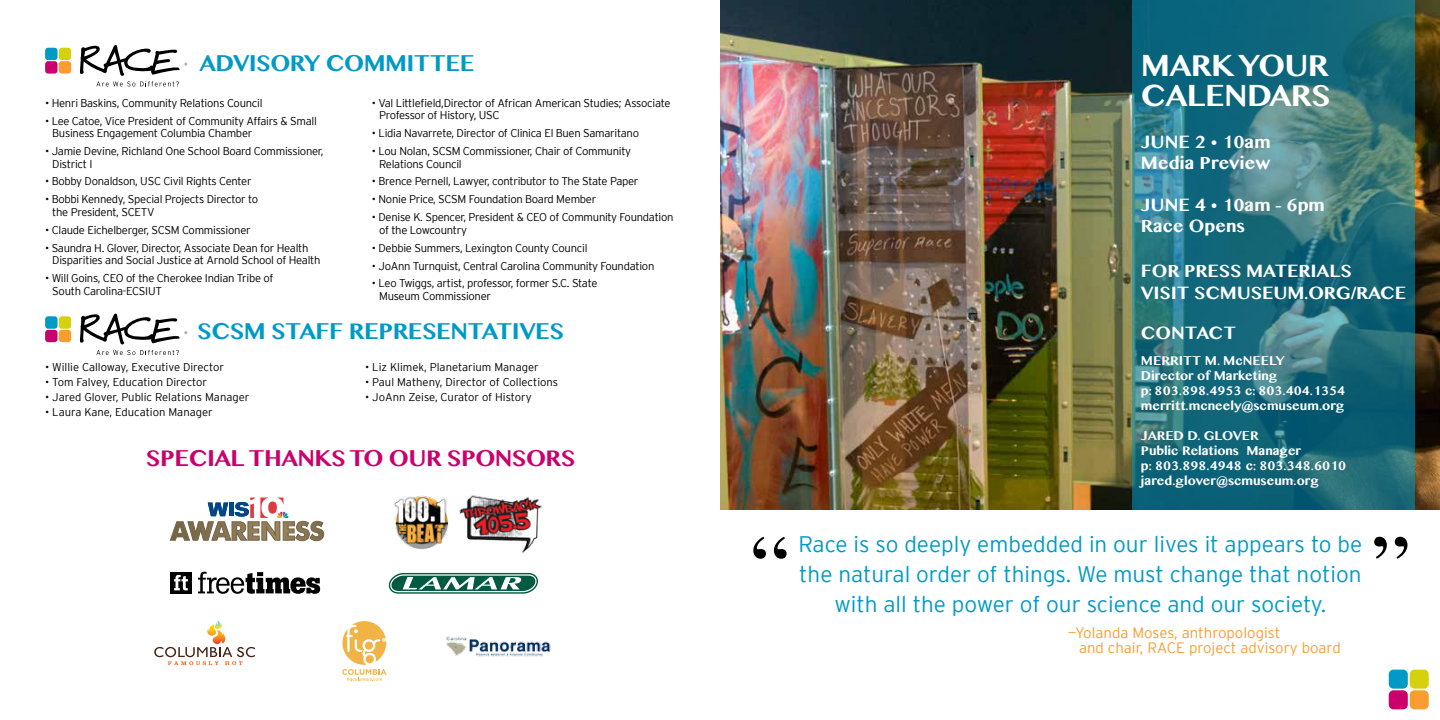
<style>
.page{position:relative;width:1440px;height:720px;background:#fff}
.page>*{position:absolute;margin:0;border:0;box-sizing:border-box;transform-origin:0 0}
.t1{font:700 30px/30px "Malayalam MN";letter-spacing:-.025em;color:#fff}
.t2{font:300 22.5px/30px "Interstate";color:#009ac7;text-align:center}
.t3{font:700 22.5px "Malayalam MN";letter-spacing:-.025em;color:#009ac7}
.t4{font:700 22.5px "Malayalam MN";letter-spacing:-.025em;color:#ca006c}
.t5{font:700 17.5px/21px "Malayalam MN";letter-spacing:-.01em;color:#fff}
.t6{font:300 15px/15px "Interstate";color:#f99d31}
.t7{font:700 12.5px/15px "Malayalam MN";color:#fff}
.t8{font:300 11.25px/12.5px "Interstate";letter-spacing:-.025em;color:#000}
.t9{font:300 11.25px "Interstate";color:#000}
</style>
<div class="page">
<img style="left:721px;top:0;width:719px;height:509px">
<div style="left:1389px;top:670px;width:19px;height:19px;background:#009ac7;border-radius:5px"></div>
<div style="left:1410px;top:670px;width:19px;height:19px;background:#d5d10e;border-radius:5px"></div>
<div style="left:1389px;top:690px;width:19px;height:19px;background:#ca006c;border-radius:5px"></div>
<div style="left:1410px;top:690px;width:19px;height:19px;background:#f99d31;border-radius:5px"></div>
<svg style="left:389px;top:573px;width:149px;height:21px"></svg>
<svg style="left:154px;top:621px;width:101px;height:44px"></svg>
<img style="left:446px;top:636px;width:105px;height:21px">
<svg style="left:250px;top:497px;width:34px;height:1px"></svg>
<svg style="left:170px;top:498px;width:154px;height:43px"></svg>
<svg style="left:198px;top:572px;width:122px;height:22px"></svg>
<div style="left:170px;top:572px;width:22px;height:22px;background:#000"></div>
<svg style="left:174px;top:575px;width:14px;height:15px"></svg>
<img style="left:394px;top:496px;width:54px;height:54px">
<img style="left:459px;top:495px;width:84px;height:58px">
<svg style="left:342px;top:621px;width:44px;height:60px"></svg>
<svg style="left:753px;top:537px;width:34px;height:22px"></svg>
<svg style="left:1374px;top:537px;width:34px;height:22px"></svg>
<svg style="left:1132px;top:0;width:282px;height:509px;background:#226f7d"></svg>
<div style="left:45px;top:48px;width:13px;height:12px;background:#009ac7;border-radius:3px"></div>
<div style="left:59px;top:48px;width:12px;height:12px;background:#d5d10e;border-radius:3px"></div>
<div style="left:45px;top:61px;width:13px;height:13px;background:#ca006c;border-radius:3px"></div>
<div style="left:59px;top:61px;width:12px;height:13px;background:#f99d31;border-radius:3px"></div>
<svg style="left:80px;top:45px;width:107px;height:42px"></svg>
<div style="left:45px;top:316px;width:13px;height:13px;background:#009ac7;border-radius:3px"></div>
<div style="left:59px;top:316px;width:12px;height:13px;background:#d5d10e;border-radius:3px"></div>
<div style="left:45px;top:330px;width:13px;height:12px;background:#ca006c;border-radius:3px"></div>
<div style="left:59px;top:330px;width:12px;height:12px;background:#f99d31;border-radius:3px"></div>
<svg style="left:80px;top:313px;width:107px;height:42px"></svg>
<h2 class="t3" style="left:199px;top:48px;width:277px">ADVISORY COMMITTEE</h2>
<p class="t8" style="left:45px;top:96px;width:219px">• Henri Baskins, Community Relations Council</p>
<p class="t8" style="left:52px;top:114px;width:266px;text-indent:-7px">• Lee Catoe, Vice President of Community Affairs &amp; Small<br>Business Engagement Columbia Chamber</p>
<p class="t8" style="left:52px;top:145px;width:273px;text-indent:-7px">• Jamie Devine, Richland One School Board Commissioner,<br>District I</p>
<p class="t8" style="left:45px;top:175px;width:208px">• Bobby Donaldson, USC Civil Rights Center</p>
<p class="t8" style="left:52px;top:193px;width:207px;text-indent:-7px">• Bobbi Kennedy, Special Projects Director to the President, SCETV</p>
<p class="t8" style="left:45px;top:223px;width:207px">• Claude Eichelberger, SCSM Commissioner</p>
<p class="t8" style="left:52px;top:241px;width:270px;text-indent:-7px">• Saundra H. Glover, Director, Associate Dean for Health<br>Disparities and Social Justice at Arnold School of Health</p>
<p class="t8" style="left:52px;top:272px;width:223px;text-indent:-7px">• Will Goins, CEO of the Cherokee Indian Tribe of<br>South Carolina-ECSIUT</p>
<p class="t8" style="left:379px;top:96px;width:293px;text-indent:-7px">• Val Littlefield,Director of African American Studies; Associate<br>Professor of History, USC</p>
<p class="t8" style="left:372px;top:127px;width:269px">• Lidia Navarrete, Director of Clinica El Buen Samaritano</p>
<p class="t8" style="left:379px;top:145px;width:253px;text-indent:-7px">• Lou Nolan, SCSM Commissioner, Chair of Community<br>Relations Council</p>
<p class="t8" style="left:372px;top:175px;width:268px">• Brence Pernell, Lawyer, contributor to The State Paper</p>
<p class="t8" style="left:372px;top:193px;width:226px">• Nonie Price, SCSM Foundation Board Member</p>
<p class="t8" style="left:379px;top:211px;width:296px;text-indent:-7px">• Denise K. Spencer, President &amp; CEO of Community Foundation of the Lowcountry</p>
<p class="t8" style="left:372px;top:241px;width:217px">• Debbie Summers, Lexington County Council</p>
<p class="t8" style="left:372px;top:259px;width:284px">• JoAnn Turnquist, Central Carolina Community Foundation</p>
<p class="t8" style="left:379px;top:277px;width:220px;text-indent:-7px">• Leo Twiggs, artist, professor, former S.C. State<br>Museum Commissioner</p>
<h2 class="t3" style="left:197px;top:317px;width:368px">SCSM STAFF REPRESENTATIVES</h2>
<p class="t9" style="left:45px;top:360px;width:181px">• Willie Calloway, Executive Director</p>
<p class="t9" style="left:45px;top:375px;width:164px">• Tom Falvey, Education Director</p>
<p class="t9" style="left:45px;top:390px;width:206px">• Jared Glover, Public Relations Manager</p>
<p class="t9" style="left:45px;top:405px;width:169px">• Laura Kane, Education Manager</p>
<p class="t9" style="left:365px;top:360px;width:175px">• Liz Klimek, Planetarium Manager</p>
<p class="t9" style="left:365px;top:375px;width:195px">• Paul Matheny, Director of Collections</p>
<p class="t9" style="left:365px;top:390px;width:168px">• JoAnn Zeise, Curator of History</p>
<h2 class="t4" style="left:146px;top:444px;width:431px">SPECIAL THANKS TO OUR SPONSORS</h2>
<h1 class="t1" style="left:1141px;top:52px;width:191px">MARK YOUR<br>CALENDARS</h1>
<h3 class="t5" style="left:1141px;top:132px;width:131px">JUNE 2 • 10am<br>Media Preview</h3>
<h3 class="t5" style="left:1141px;top:195px;width:185px">JUNE 4 • 10am - 6pm<br>Race Opens</h3>
<h3 class="t5" style="left:1141px;top:260px;width:267px;line-height:22.5px">FOR PRESS MATERIALS<br>VISIT SCMUSEUM.ORG/RACE</h3>
<h3 class="t5" style="left:1141px;top:324px;width:97px">CONTACT</h3>
<p class="t7" style="left:1141px;top:353px;width:206px">MERRITT M. McNEELY<br>Director of Marketing<br>p: 803.898.4953 c: 803.404.1354 merritt.mcneely@scmuseum.org</p>
<p class="t7" style="left:1141px;top:428px;width:207px">JARED D. GLOVER<br>Public Relations Manager<br>p: 803.898.4948 c: 803.348.6010 jared.glover@scmuseum.org</p>
<h2 class="t2" style="left:799px;top:529px;width:565px">Race is so deeply embedded in our lives it appears to be the natural order of things. We must change that notion with all the power of our science and our society.</h2>
<h3 class="t6" style="left:1079px;top:625px;width:263px;text-indent:-11px">—Yolanda Moses, anthropologist<br>and chair, RACE project advisory board</h3>
</div>
